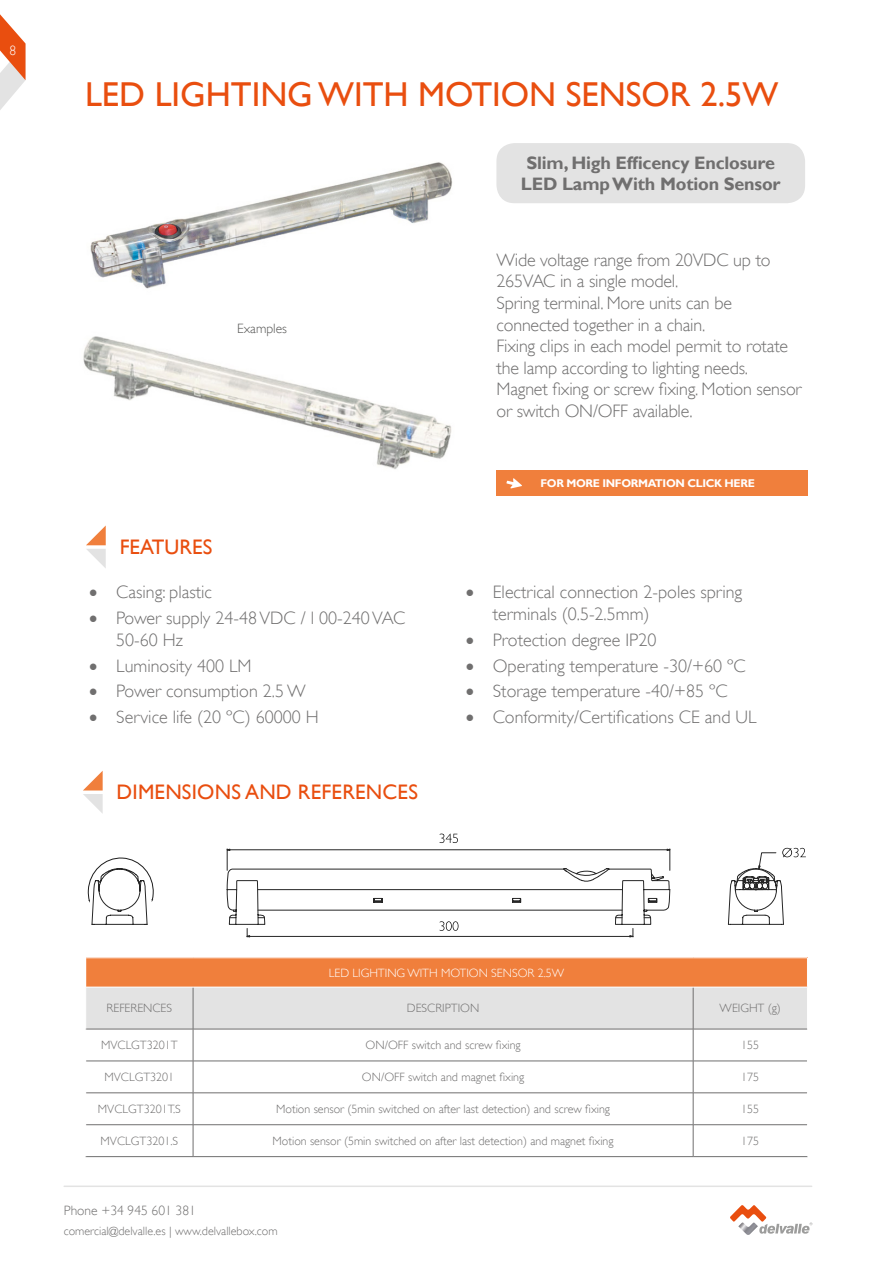
<style>
.page{position:relative;width:893px;height:1263px;background:#fff}
.page>*{position:absolute;margin:0;border:0;box-sizing:border-box;transform-origin:0 0}
.t1{font:34.5px "Gill Sans";color:#e94e0f}
.t2{font:21px "Gill Sans";letter-spacing:.01em;color:#e94e0f}
.t3{font:300 18px/21.6px "Gill Sans";color:#706f6f}
.t4{font:700 18px/21.6px "Gill Sans";letter-spacing:-.01em;color:#706f6f;text-align:center}
.t5{font:300 13.5px "Gill Sans";color:#706f6f}
.t6{font:300 13.5px "Gill Sans";color:#575756}
.t7{font:300 13.5px "Gill Sans";color:#fff}
.t8{font:300 12px "Gill Sans";color:#706f6f}
.t9{font:300 12px "Gill Sans";color:#706f6f}
.t10{font:300 12px "Gill Sans";color:#fff}
.t11{font:700 11.25px "Gill Sans";letter-spacing:-.03em;color:#fff}
.s1{font-style:inherit}
</style>
<div class="page">
<svg style="left:0;top:14px;width:26px;height:96px"></svg>
<hr style="left:64px;top:1185px;width:748px;height:2px;background:#e3e3e3">
<svg style="left:730px;top:1205px;width:82px;height:29px"></svg>
<img style="left:738px;top:1222px;width:20px;height:13px">
<img style="left:90px;top:162px;width:363px;height:127px">
<img style="left:83px;top:336px;width:369px;height:133px">
<div style="left:496px;top:470px;width:312px;height:26px;background:#f07f3c"></div>
<svg style="left:506px;top:478px;width:16px;height:10px"></svg>
<hr style="left:86px;top:1029px;width:107px;height:1px;background:#706f6f">
<hr style="left:193px;top:1029px;width:500px;height:1px;background:#706f6f">
<hr style="left:193px;top:1029px;width:1px;height:32px;background:#706f6f">
<hr style="left:693px;top:1029px;width:115px;height:1px;background:#706f6f">
<hr style="left:693px;top:1029px;width:1px;height:32px;background:#706f6f">
<hr style="left:86px;top:1061px;width:107px;height:1px;background:#706f6f">
<hr style="left:193px;top:1061px;width:500px;height:1px;background:#706f6f">
<hr style="left:193px;top:1061px;width:1px;height:32px;background:#706f6f">
<hr style="left:693px;top:1061px;width:114px;height:1px;background:#706f6f">
<hr style="left:693px;top:1061px;width:1px;height:32px;background:#706f6f">
<hr style="left:86px;top:1092px;width:107px;height:1px;background:#706f6f">
<hr style="left:193px;top:1092px;width:500px;height:1px;background:#706f6f">
<hr style="left:193px;top:1093px;width:1px;height:31px;background:#706f6f">
<hr style="left:693px;top:1092px;width:114px;height:1px;background:#706f6f">
<hr style="left:693px;top:1093px;width:1px;height:31px;background:#706f6f">
<hr style="left:86px;top:1124px;width:107px;height:1px;background:#706f6f">
<hr style="left:193px;top:1124px;width:500px;height:1px;background:#706f6f">
<hr style="left:193px;top:1125px;width:1px;height:31px;background:#706f6f">
<hr style="left:693px;top:1124px;width:114px;height:1px;background:#706f6f">
<hr style="left:693px;top:1125px;width:1px;height:31px;background:#706f6f">
<hr style="left:86px;top:1156px;width:107px;height:1px;background:#706f6f">
<hr style="left:193px;top:1156px;width:500px;height:1px;background:#706f6f">
<hr style="left:693px;top:1156px;width:115px;height:1px;background:#706f6f">
<svg style="left:86px;top:958px;width:722px;height:71px;background:#e7ba9f"></svg>
<hr style="left:807px;top:987px;width:1px;height:42px;background:#fff">
<hr style="left:807px;top:1029px;width:1px;height:32px;background:#fff">
<svg style="left:86px;top:525px;width:20px;height:43px"></svg>
<div style="left:496px;top:143px;width:309px;height:60px;background:#e3e3e3;border-radius:18px"></div>
<svg style="left:83px;top:771px;width:20px;height:42px"></svg>
<svg style="left:227px;top:833px;width:579px;height:104px"></svg>
<svg style="left:88px;top:857px;width:66px;height:68px"></svg>
<p class="t7" style="left:10px;top:43px;width:8px">8</p>
<h1 class="t1" style="left:85px;top:75px;width:695px">LED LIGHTING WITH MOTION SENSOR 2.5W</h1>
<p class="t6" style="left:237px;top:321px;width:51px">Examples</p>
<p class="t2" style="left:120px;top:534px;width:94px">FEATURES</p>
<p class="t3" style="left:89px;top:581px;width:124px">• Casing: plastic</p>
<p class="t3" style="left:116px;top:607px;width:290px;text-indent:-27px">• Power supply 24-48 VDC / l 00-240 VAC<br>50-60 Hz</p>
<p class="t3" style="left:89px;top:655px;width:164px">• Luminosity 400 LM</p>
<p class="t3" style="left:89px;top:680px;width:218px">• Power consumption 2.5 W</p>
<p class="t3" style="left:89px;top:706px;width:231px">• Service life (20 ºC) 60000 H</p>
<p class="t2" style="left:117px;top:780px;width:303px">DIMENSIONS AND REFERENCES</p>
<p class="t4" style="left:521px;top:152px;width:261px">Slim, High Efficency Enclosure<br>LED Lamp With Motion Sensor</p>
<p class="t3" style="left:496px;top:249px;width:307px">Wide voltage range from 20VDC up to 265VAC in a single model.<br>Spring terminal. More units can be connected together in a chain.<br>Fixing clips in each model permit to rotate the lamp according to lighting needs.<br>Magnet fixing or screw fixing. Motion sensor or switch ON/OFF available.</p>
<p class="t11" style="left:540px;top:477px;width:216px">FOR MORE INFORMATION CLICK HERE</p>
<p class="t3" style="left:493px;top:581px;width:251px;text-indent:-27px">• Electrical connection 2-poles spring terminals (0.5-2.5mm)</p>
<p class="t3" style="left:466px;top:629px;width:192px">• Protection degree IP20</p>
<p class="t3" style="left:466px;top:655px;width:281px">• Operating temperature -30/+60 ºC</p>
<p class="t3" style="left:466px;top:680px;width:263px">• Storage temperature -40/+85 ºC</p>
<p class="t3" style="left:466px;top:706px;width:292px">• Conformity/Certifications CE and UL</p>
<p class="t10" style="left:329px;top:965px;width:237px">LED LIGHTING WITH MOTION SENSOR 2.5W</p>
<p class="t8" style="left:107px;top:1001px;width:67px">REFERENCES</p>
<p class="t8" style="left:407px;top:1001px;width:74px">DESCRIPTION</p>
<p class="t8" style="left:720px;top:1001px;width:63px">WEIGHT (g)</p>
<p class="t8" style="left:101px;top:1038px;width:78px">MVCLGT3201T</p>
<p class="t8" style="left:366px;top:1038px;width:157px">ON/OFF switch and screw fixing</p>
<p class="t8" style="left:741px;top:1038px;width:19px">155</p>
<p class="t8" style="left:104px;top:1070px;width:71px">MVCLGT3201</p>
<p class="t8" style="left:362px;top:1070px;width:164px">ON/OFF switch and magnet fixing</p>
<p class="t8" style="left:741px;top:1070px;width:19px">175</p>
<p class="t8" style="left:98px;top:1102px;width:84px">MVCLGT3201T.S</p>
<p class="t8" style="left:276px;top:1102px;width:335px">Motion sensor (5min switched on after last detection) and screw fixing</p>
<p class="t8" style="left:741px;top:1102px;width:19px">155</p>
<p class="t8" style="left:101px;top:1134px;width:79px">MVCLGT3201.S</p>
<p class="t8" style="left:273px;top:1134px;width:343px">Motion sensor (5min switched on after last detection) and magnet fixing</p>
<p class="t8" style="left:741px;top:1134px;width:19px">175</p>
<p class="t5" style="left:64px;top:1203px;width:134px"><span class="s1">Phone</span> +34 945 601 381</p>
<p class="t9" style="left:64px;top:1223px;width:215px">comercial@delvalle.es | www.delvallebox.com</p>
</div>
